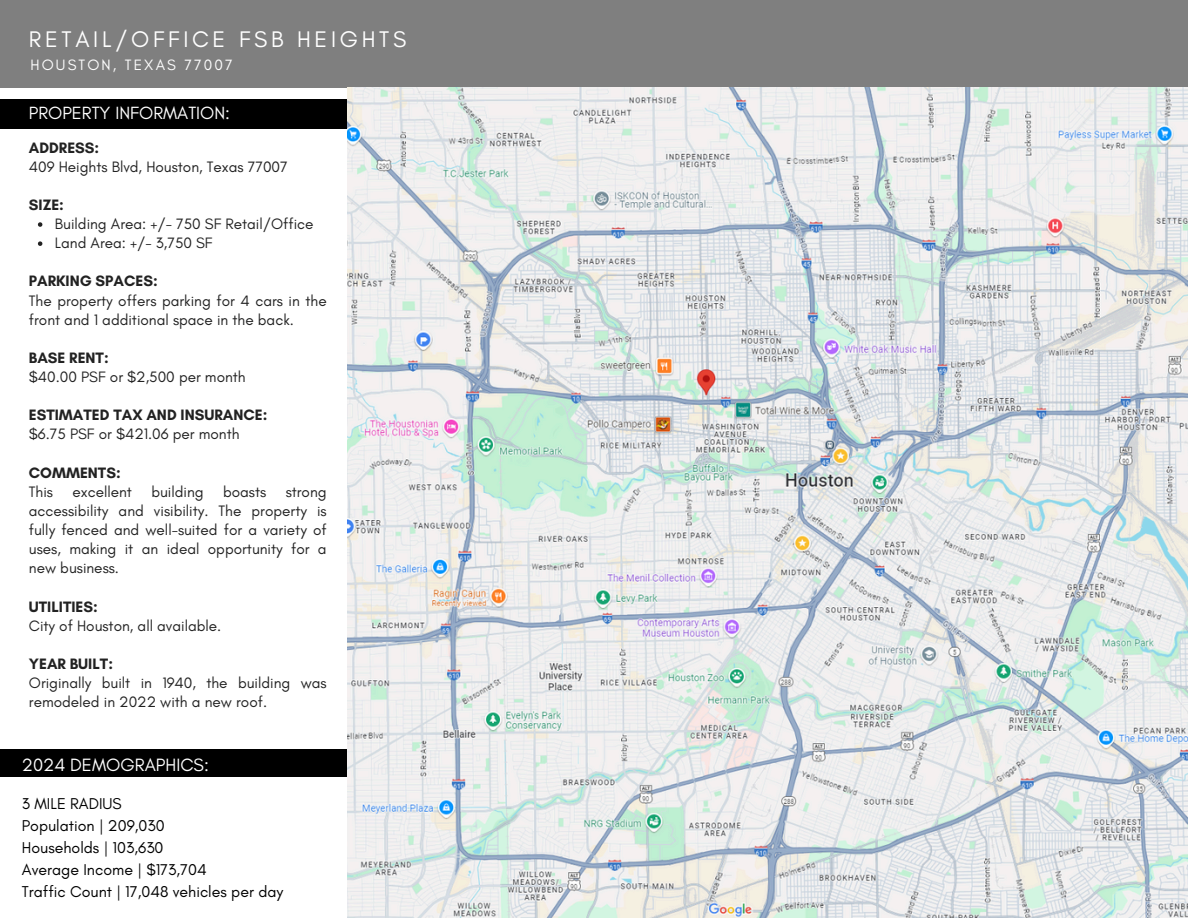
<style>
.page{position:relative;width:1188px;height:918px;background:#fff}
.page>*{position:absolute;margin:0;border:0;box-sizing:border-box;transform-origin:0 0}
.t1{font:23.1px "Glacial Indifference";letter-spacing:.16em;color:#fff}
.t2{font:18.15px "Glacial Indifference";color:#fff}
.t3{font:18px "Glacial Indifference";color:#fff}
.t4{font:15.9px "Glacial Indifference";color:#000}
.t5{font:15.3px/19.2px "Glacial Indifference";color:#222}
.t6{font:700 15.3px "Glacial Indifference";color:#222}
.t7{font:15.3px "Glacial Indifference";letter-spacing:.14em;color:#fff}
</style>
<div class="page">
<div style="left:0;top:0;width:1188px;height:88px;background:#7f7f7f"></div>
<div style="left:0;top:99px;width:348px;height:29px;background:#000"></div>
<div style="left:0;top:750px;width:348px;height:27px;background:#000"></div>
<img style="left:348px;top:88px;width:840px;height:830px">
<svg style="left:38px;top:222px;width:4px;height:5px"></svg>
<svg style="left:38px;top:241px;width:4px;height:5px"></svg>
<h2 class="t1" style="left:29px;top:25px;width:379px">RETAIL/OFFICE FSB HEIGHTS</h2>
<p class="t7" style="left:31px;top:56px;width:204px">HOUSTON, TEXAS 77007</p>
<p class="t3" style="left:29px;top:102px;width:203px">PROPERTY INFORMATION:</p>
<p class="t6" style="left:29px;top:138px;width:72px">ADDRESS:</p>
<h3 class="t5" style="left:29px;top:157px;width:260px">409 Heights Blvd, Houston, Texas 77007</h3>
<p class="t6" style="left:29px;top:195px;width:37px">SIZE:</p>
<p class="t5" style="left:55px;top:214px;width:260px">Building Area: +/- 750 SF Retail/Office</p>
<p class="t5" style="left:55px;top:233px;width:159px">Land Area: +/- 3,750 SF</p>
<p class="t6" style="left:29px;top:272px;width:130px">PARKING SPACES:</p>
<p class="t5" style="left:29px;top:291px;width:299px">The property offers parking for 4 cars in the front and 1 additional space in the back.</p>
<p class="t6" style="left:29px;top:348px;width:81px">BASE RENT:</p>
<p class="t5" style="left:29px;top:367px;width:218px">$40.00 PSF or $2,500 per month</p>
<p class="t6" style="left:29px;top:406px;width:240px">ESTIMATED TAX AND INSURANCE:</p>
<p class="t5" style="left:29px;top:424px;width:212px">$6.75 PSF or $421.06 per month</p>
<p class="t6" style="left:29px;top:463px;width:93px">COMMENTS:</p>
<p class="t5" style="left:29px;top:482px;width:26px">This</p>
<p class="t5" style="left:72px;top:482px;width:61px">excellent</p>
<p class="t5" style="left:151px;top:482px;width:54px">building</p>
<p class="t5" style="left:223px;top:482px;width:45px">boasts</p>
<p class="t5" style="left:29px;top:482px;width:299px;text-align:justify;text-indent:257px">strong accessibility and visibility. The property is fully fenced and well-suited for a variety of uses, making it an ideal opportunity for a new business.</p>
<p class="t6" style="left:29px;top:597px;width:70px">UTILITIES:</p>
<p class="t5" style="left:29px;top:616px;width:194px">City of Houston, all available.</p>
<p class="t6" style="left:29px;top:654px;width:86px">YEAR BUILT:</p>
<h2 class="t5" style="left:29px;top:673px;width:299px">Originally built in 1940, the building was remodeled in 2022 with a new roof.</h2>
<h4 class="t2" style="left:22px;top:753px;width:189px">2024 DEMOGRAPHICS:</h4>
<p class="t4" style="left:22px;top:794px;width:101px">3 MILE RADIUS</p>
<p class="t4" style="left:22px;top:816px;width:144px">Population | 209,030</p>
<p class="t4" style="left:22px;top:838px;width:143px">Households | 103,630</p>
<p class="t4" style="left:22px;top:860px;width:186px">Average Income | $173,704</p>
<p class="t4" style="left:22px;top:882px;width:263px">Traffic Count | 17,048 vehicles per day</p>
</div>
